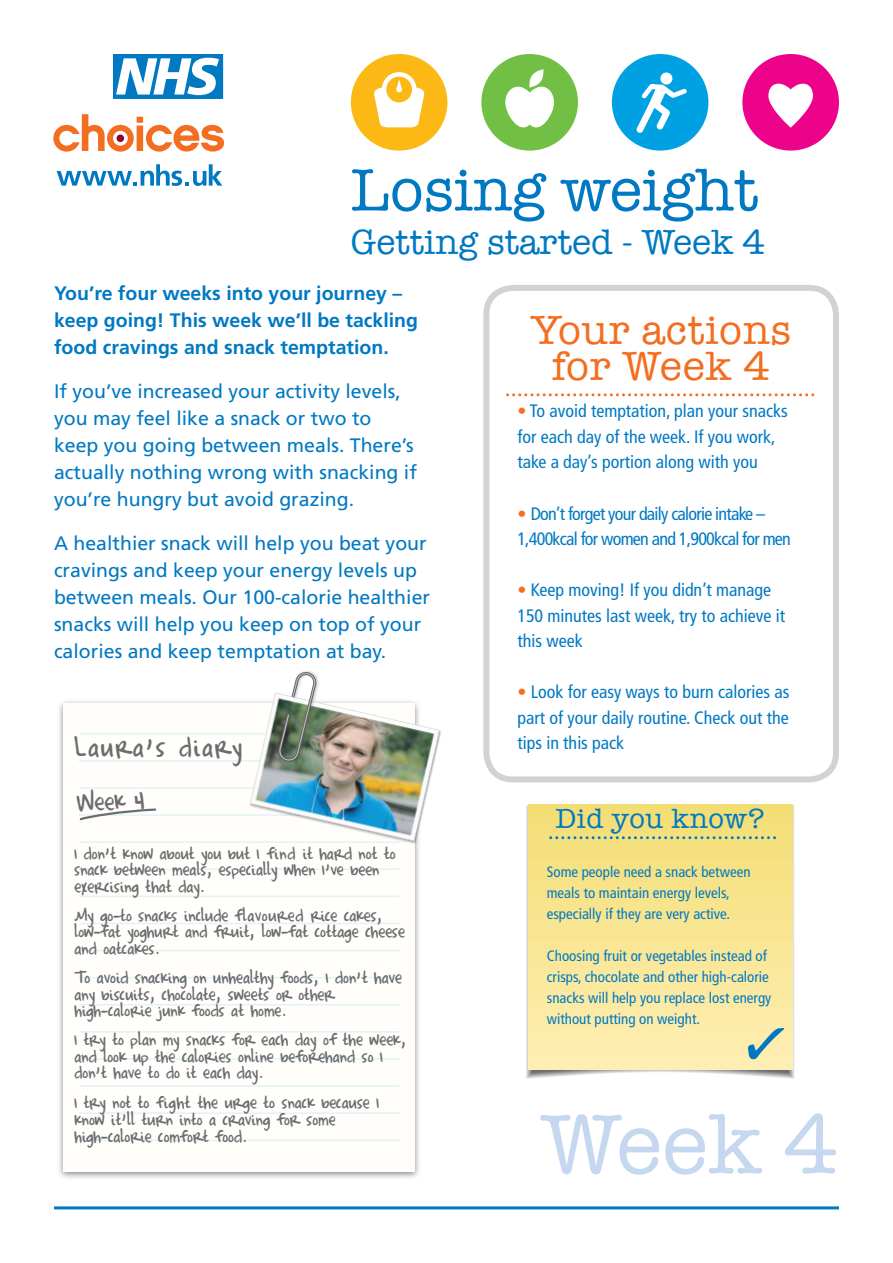
<style>
.page{position:relative;width:893px;height:1263px;background:#fff}
.page>*{position:absolute;margin:0;border:0;box-sizing:border-box;transform-origin:0 0}
.Week{font:87px "American Typewriter";color:#c6d8ef}
.t1{font:61.5px "American Typewriter";color:#0079c2}
.t2{font:42px/36px "American Typewriter";letter-spacing:.02em;color:#f36e21;text-align:center}
.t3{font:36px "American Typewriter";color:#0079c2}
.diaryTitle{font:33px "Completein Him";letter-spacing:.05em;color:#6c6d70}
.week{font:30px "Completein Him";color:#6c6d70}
.t4{font:28.5px "American Typewriter";letter-spacing:.02em;color:#0079c2}
.diaryText{font:21px/16.5px "Completein Him";color:#6c6d70}
.intro{font:19.5px/27px "Frutiger";color:#0079c2}
.intro-2{font:700 19.5px/27px "Frutiger";color:#0079c2}
.actions{font:condensed 18px/25.5px "Frutiger";color:#0079c2}
.actions-2{font:condensed 18px/25.5px "Frutiger";letter-spacing:-.04em;color:#0079c2}
.tip{font:condensed 15px/21px "Frutiger";color:#0079c2}
.s1{color:#f36e21}
</style>
<div class="page">
<div style="left:351px;top:54px;width:96px;height:97px;background:#fcb814;border-radius:50%"></div>
<div style="left:481px;top:54px;width:97px;height:97px;background:#71bf44;border-radius:50%"></div>
<div style="left:612px;top:54px;width:96px;height:97px;background:#00a1e3;border-radius:50%"></div>
<div style="left:742px;top:54px;width:97px;height:97px;background:#ed028c;border-radius:50%"></div>
<svg style="left:384px;top:74px;width:30px;height:31px"></svg>
<div style="left:382px;top:72px;width:35px;height:35px;border:4px solid #fff;border-radius:50%"></div>
<svg style="left:505px;top:69px;width:49px;height:59px"></svg>
<svg style="left:374px;top:79px;width:51px;height:48px"></svg>
<svg style="left:636px;top:72px;width:51px;height:61px"></svg>
<svg style="left:768px;top:83px;width:45px;height:45px"></svg>
<div style="left:483px;top:285px;width:356px;height:497px;border:6px solid #d1d2d4;border-radius:27px"></div>
<div style="left:528px;top:804px;width:264px;height:265px;background:linear-gradient(to bottom,#f2dd74,#ffeeb3)"></div>
<svg style="left:748px;top:1028px;width:36px;height:31px"></svg>
<img style="left:59px;top:701px;width:360px;height:477px">
<div style="left:63px;top:704px;width:352px;height:468px;background:#fffefa"></div>
<hr style="left:79px;top:733px;width:321px;height:1px;background:#e2f3f8">
<hr style="left:79px;top:760px;width:321px;height:1px;background:#e2f3f8">
<hr style="left:79px;top:787px;width:321px;height:2px;background:#e2f3f8">
<hr style="left:79px;top:814px;width:321px;height:2px;background:#e2f3f8">
<hr style="left:79px;top:841px;width:321px;height:2px;background:#e2f3f8">
<hr style="left:79px;top:868px;width:321px;height:2px;background:#e2f3f8">
<hr style="left:79px;top:895px;width:321px;height:2px;background:#e2f3f8">
<hr style="left:79px;top:923px;width:321px;height:1px;background:#e2f3f8">
<hr style="left:79px;top:950px;width:321px;height:1px;background:#e2f3f8">
<hr style="left:79px;top:977px;width:321px;height:1px;background:#e2f3f8">
<hr style="left:79px;top:1004px;width:321px;height:1px;background:#e2f3f8">
<hr style="left:79px;top:1031px;width:321px;height:1px;background:#e2f3f8">
<hr style="left:79px;top:1058px;width:321px;height:2px;background:#e2f3f8">
<hr style="left:79px;top:1085px;width:321px;height:2px;background:#e2f3f8">
<hr style="left:79px;top:1112px;width:321px;height:2px;background:#e2f3f8">
<hr style="left:79px;top:1139px;width:321px;height:2px;background:#e2f3f8">
<img style="left:230px;top:692px;width:211px;height:167px">
<img style="left:276px;top:671px;width:46px;height:94px">
<svg style="left:278px;top:672px;width:38px;height:90px"></svg>
<svg style="left:514px;top:393px;width:300px;height:3px"></svg>
<hr style="left:54px;top:1206px;width:785px;height:3px;background:#0079c2">
<svg style="left:53px;top:114px;width:171px;height:38px"></svg>
<svg style="left:113px;top:54px;width:110px;height:45px"></svg>
<svg style="left:57px;top:164px;width:165px;height:22px"></svg>
<svg style="left:551px;top:836px;width:224px;height:3px"></svg>
<svg style="left:79px;top:808px;width:78px;height:13px"></svg>
<p class="t1" style="left:351px;top:143px;width:409px">Losing weight</p>
<p class="t3" style="left:351px;top:214px;width:416px">Getting started - Week 4</p>
<p class="intro-2" style="left:54px;top:279px;width:366px">You’re four weeks into your journey – keep going! This week we’ll be tackling food cravings and snack temptation.</p>
<p class="intro" style="left:54px;top:377px;width:364px">If you’ve increased your activity levels, you may feel like a snack or two to keep you going between meals. There’s actually nothing wrong with snacking if you’re hungry but avoid grazing.</p>
<p class="intro" style="left:54px;top:529px;width:378px">A healthier snack will help you beat your cravings and keep your energy levels up between meals. Our 100-calorie healthier snacks will help you keep on top of your calories and keep temptation at bay.</p>
<p class="t2" style="left:531px;top:310px;width:262px">Your actions for Week 4</p>
<p class="actions" style="left:517px;top:399px;width:272px"><span class="s1">•</span> To avoid temptation, plan your snacks for each day of the week. If you work, take a day’s portion along with you</p>
<p class="actions-2" style="left:517px;top:501px;width:275px"><span class="s1">•</span> Don’t forget your daily calorie intake –<br>1,400kcal for women and 1,900kcal for men</p>
<p class="actions" style="left:517px;top:577px;width:269px"><span class="s1">•</span> Keep moving! If you didn’t manage<br>150 minutes last week, try to achieve it this week</p>
<p class="actions" style="left:517px;top:679px;width:274px;text-align:justify"><span class="s1">•</span> Look for easy ways to burn calories as part of your daily routine. Check out the tips in this pack</p>
<p class="diaryTitle" style="left:74px;top:732px;width:169px">Laura’s diary</p>
<p class="week" style="left:76px;top:789px;width:68px;rotate:-4deg">Week 4</p>
<p class="t4" style="left:556px;top:797px;width:211px">Did you know?</p>
<p class="diaryText" style="left:74px;top:846px;width:323px">I don’t know about you but I find it hard not to snack between meals, especially when I’ve been exercising that day.</p>
<p class="diaryText" style="left:74px;top:908px;width:332px">My go-to snacks include flavoured rice cakes, low-fat yoghurt and fruit, low-fat cottage cheese and oatcakes.</p>
<p class="diaryText" style="left:74px;top:970px;width:329px">To avoid snacking on unhealthy foods, I don’t have any biscuits, chocolate, sweets or other high-calorie junk foods at home.</p>
<p class="diaryText" style="left:74px;top:1033px;width:334px">I try to plan my snacks for each day of the week, and look up the calories online beforehand so I don’t have to do it each day.</p>
<p class="diaryText" style="left:74px;top:1095px;width:306px">I try not to fight the urge to snack because I know it’ll turn into a craving for some high-calorie comfort food.</p>
<p class="tip" style="left:547px;top:861px;width:205px">Some people need a snack between meals to maintain energy levels, especially if they are very active.</p>
<p class="tip" style="left:547px;top:945px;width:226px">Choosing fruit or vegetables instead of crisps, chocolate and other high-calorie snacks will help you replace lost energy without putting on weight.</p>
<p class="Week" style="left:541px;top:1078px;width:300px">Week 4</p>
</div>
